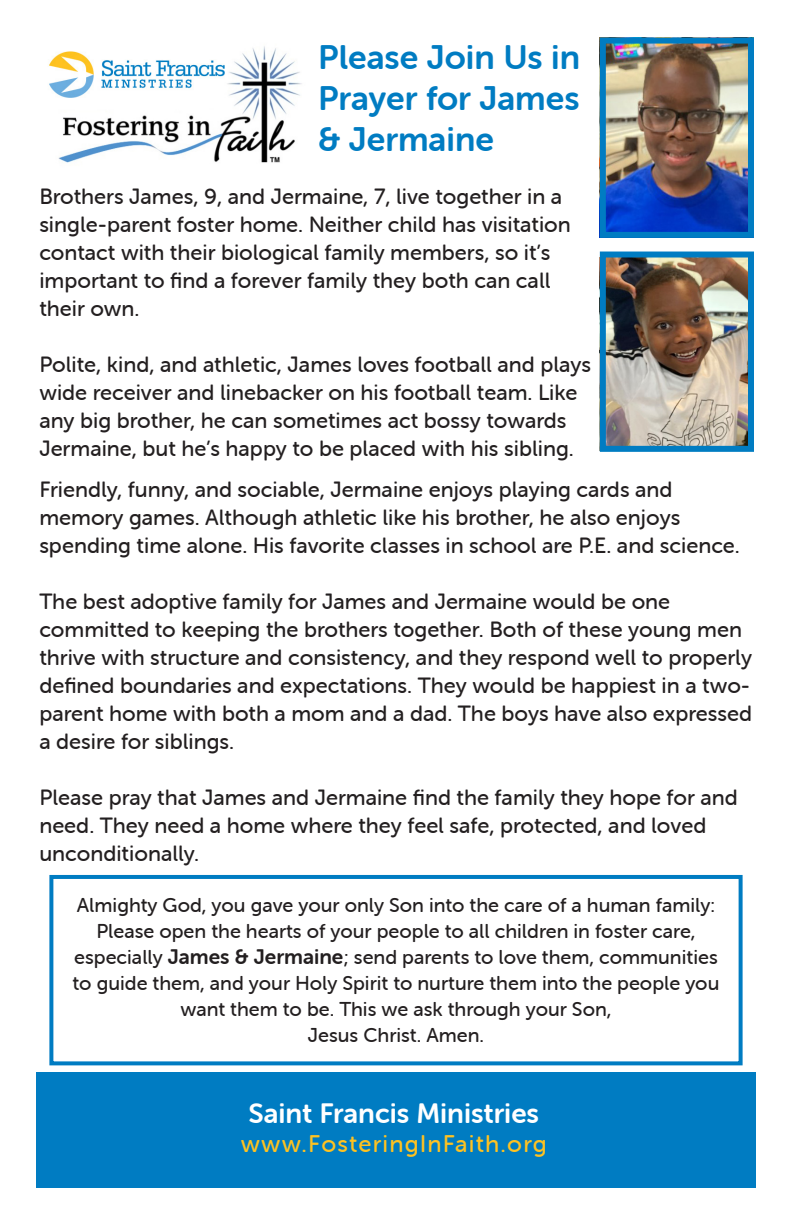
<style>
.page{position:relative;width:792px;height:1224px;background:#fff}
.page>*{position:absolute;margin:0;border:0;box-sizing:border-box;transform-origin:0 0}
.t1{font:34px/40.8px "Museo Sans Rounded 700";color:#007cc2;text-align:justify}
.t2{font:28px "Museo Sans Rounded 700";color:#fff}
.t3{font:24px "Museo Sans Rounded 500";letter-spacing:.05em;color:#fec221}
.t4{font:22px/28px "Museo Sans Rounded 500";color:#231f20}
.t5{font:20px/26px "Museo Sans Rounded 500";color:#231f20;text-align:center}
.s1{font-family:"Museo Sans Rounded 700";font-size:21px}
</style>
<div class="page">
<img style="left:49px;top:46px;width:253px;height:117px">
<div style="left:49px;top:875px;width:694px;height:190px;border:4px solid #007cc2"></div>
<div style="left:36px;top:1073px;width:720px;height:115px;background:#007cc2"></div>
<img style="left:607px;top:45px;width:140px;height:186px">
<div style="left:600px;top:38px;width:154px;height:200px;border:6px solid #007cc2"></div>
<img style="left:607px;top:259px;width:140px;height:186px">
<div style="left:600px;top:252px;width:154px;height:200px;border:6px solid #007cc2"></div>
<p class="t1" style="left:318px;top:37px;width:263px">Please Join Us in Prayer for James &amp; Jermaine</p>
<p class="t4" style="left:39px;top:183px;width:533px">Brothers James, 9, and Jermaine, 7, live together in a single-parent foster home. Neither child has visitation contact with their biological family members, so it’s important to find a forever family they both can call their own.</p>
<p class="t4" style="left:39px;top:351px;width:553px">Polite, kind, and athletic, James loves football and plays wide receiver and linebacker on his football team. Like any big brother, he can sometimes act bossy towards Jermaine, but he’s happy to be placed with his sibling.</p>
<p class="t4" style="left:39px;top:476px;width:702px">Friendly, funny, and sociable, Jermaine enjoys playing cards and memory games. Although athletic like his brother, he also enjoys spending time alone. His favorite classes in school are P.E. and science.</p>
<p class="t4" style="left:39px;top:588px;width:714px">The best adoptive family for James and Jermaine would be one committed to keeping the brothers together. Both of these young men thrive with structure and consistency, and they respond well to properly defined boundaries and expectations. They would be happiest in a two&shy;parent home with both a mom and a dad. The boys have also expressed a desire for siblings.</p>
<p class="t4" style="left:39px;top:784px;width:700px">Please pray that James and Jermaine find the family they hope for and need. They need a home where they feel safe, protected, and loved unconditionally.</p>
<p class="t5" style="left:77px;top:892px;width:640px">Almighty God, you gave your only Son into the care of a human family:</p>
<p class="t5" style="left:73px;top:918px;width:648px">Please open the hearts of your people to all children in foster care, especially <span class="s1">James &amp; Jermaine</span>; send parents to love them, communities to guide them, and your Holy Spirit to nurture them into the people you want them to be. This we ask through your Son,</p>
<p class="t5" style="left:308px;top:1022px;width:178px">Jesus Christ. Amen.</p>
<p class="t2" style="left:249px;top:1098px;width:292px">Saint Francis Ministries</p>
<p class="t3" style="left:241px;top:1130px;width:308px">www.FosteringInFaith.org</p>
</div>
